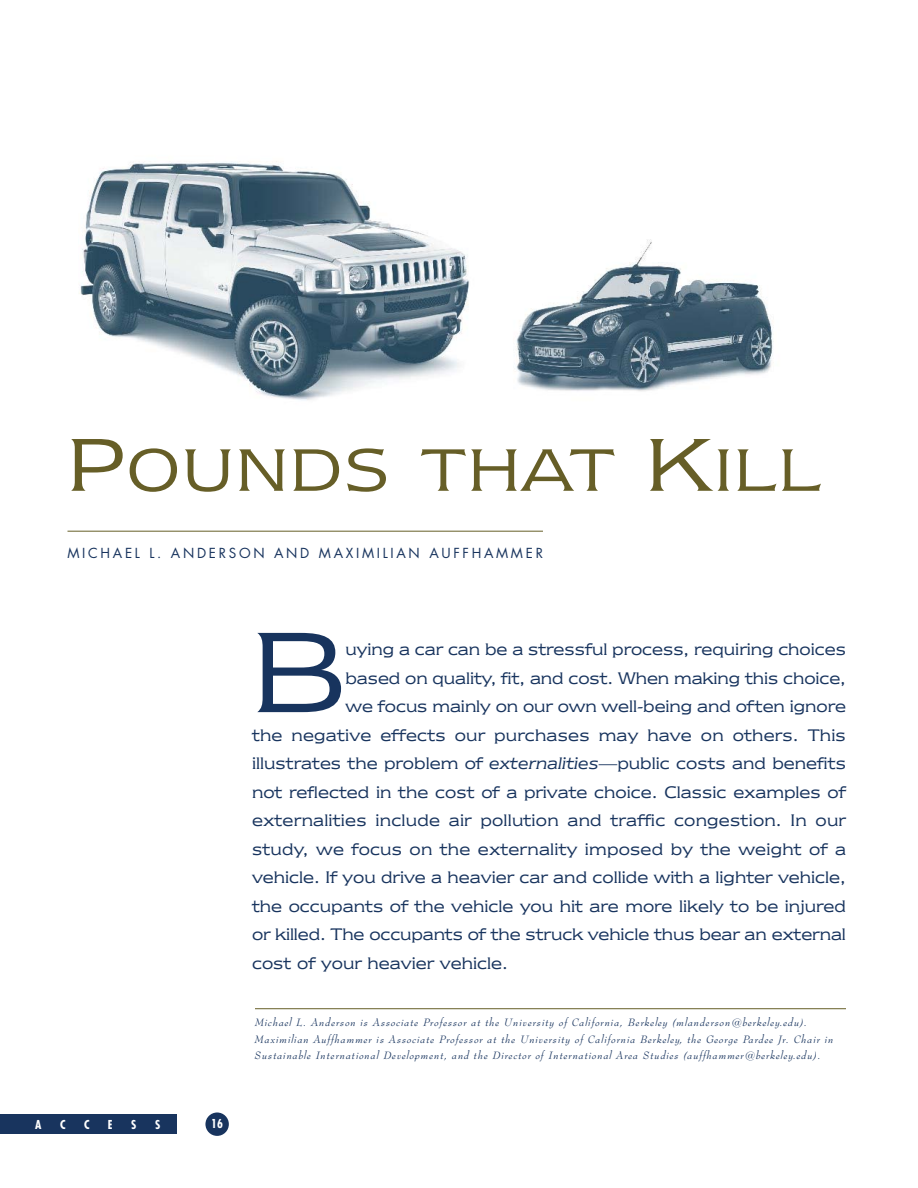
<style>
.page{position:relative;width:918px;height:1188px;background:#fff}
.page>*{position:absolute;margin:0;border:0;box-sizing:border-box;transform-origin:0 0}
.t1{font:133.2px "Newtext IT Cby BT";color:#18345e;scale:.95 1}
.t2{font:69.6px "Newtext IT Cby BT";letter-spacing:.03em;color:#665e27}
.t3{font:19.5px "Newtext IT Cby BT";color:#18345e;scale:.95 1}
.t4{font:13.5px "Futura";letter-spacing:.2em;color:#18345e}
.t5{font:700 condensed 12px "Futura";color:#fff}
.t6{font:italic 10.5px/16.5px "Bernhard Modern BT";letter-spacing:.09em;color:#18345e}
.s1{font-size:87px}
.s2{font-style:italic}
</style>
<div class="page">
<div style="left:205px;top:1113px;width:24px;height:23px;background:#18345e;border-radius:50%"></div>
<div style="left:0;top:1114px;width:177px;height:20px;background:#18345e"></div>
<hr style="left:68px;top:531px;width:475px;height:1px;background:#665e27">
<hr style="left:255px;top:1008px;width:591px;height:1px;background:#665e27">
<img style="left:79px;top:161px;width:390px;height:239px">
<img style="left:516px;top:240px;width:258px;height:151px">
<h2 class="t2" style="left:68px;top:426px;width:755px"><span class="s1">P</span>OUNDS THAT <span class="s1">K</span>ILL</h2>
<p class="t4" style="left:68px;top:547px;width:477px">MICHAEL L. ANDERSON AND MAXIMILIAN AUFFHAMMER</p>
<h1 class="t1" style="left:252px;top:588px;width:100px">B</h1>
<p class="t3" style="left:346px;top:637px;width:528px">uying a car can be a stressful process, requiring choices</p>
<p class="t3" style="left:346px;top:665px;width:528px">based on quality, fit, and cost. When making this choice,</p>
<p class="t3" style="left:346px;top:694px;width:528px">we focus mainly on our own well-being and often ignore</p>
<p class="t3" style="left:252px;top:722px;width:627px">the negative effects our purchases may have on others. This</p>
<p class="t3" style="left:252px;top:751px;width:627px">illustrates the problem of <span class="s2">externalities</span>—public costs and benefits</p>
<p class="t3" style="left:252px;top:779px;width:627px">not reflected in the cost of a private choice. Classic examples of</p>
<p class="t3" style="left:252px;top:808px;width:627px">externalities include air pollution and traffic congestion. In our</p>
<p class="t3" style="left:252px;top:836px;width:627px">study, we focus on the externality imposed by the weight of a</p>
<p class="t3" style="left:252px;top:865px;width:627px">vehicle. If you drive a heavier car and collide with a lighter vehicle,</p>
<p class="t3" style="left:252px;top:893px;width:627px">the occupants of the vehicle you hit are more likely to be injured</p>
<p class="t3" style="left:252px;top:922px;width:627px">or killed. The occupants of the struck vehicle thus bear an external</p>
<p class="t3" style="left:252px;top:950px;width:271px">cost of your heavier vehicle.</p>
<p class="t5" style="left:35px;top:1119px;width:8px">A</p>
<p class="t5" style="left:60px;top:1119px;width:7px">C</p>
<p class="t5" style="left:84px;top:1119px;width:7px">C</p>
<p class="t5" style="left:108px;top:1119px;width:6px">E</p>
<p class="t5" style="left:131px;top:1119px;width:7px">S</p>
<p class="t5" style="left:155px;top:1119px;width:7px">S</p>
<p class="t5" style="left:211px;top:1118px;width:13px">16</p>
<p class="t6" style="left:255px;top:1015px;width:580px">Michael L. Anderson is Associate Professor at the University of California, Berkeley (mlanderson@berkeley.edu).<br>Maximilian Auffhammer is Associate Professor at the University of California Berkeley, the George Pardee Jr. Chair in<br>Sustainable International Development, and the Director of International Area Studies (auffhammer@berkeley.edu).</p>
</div>
